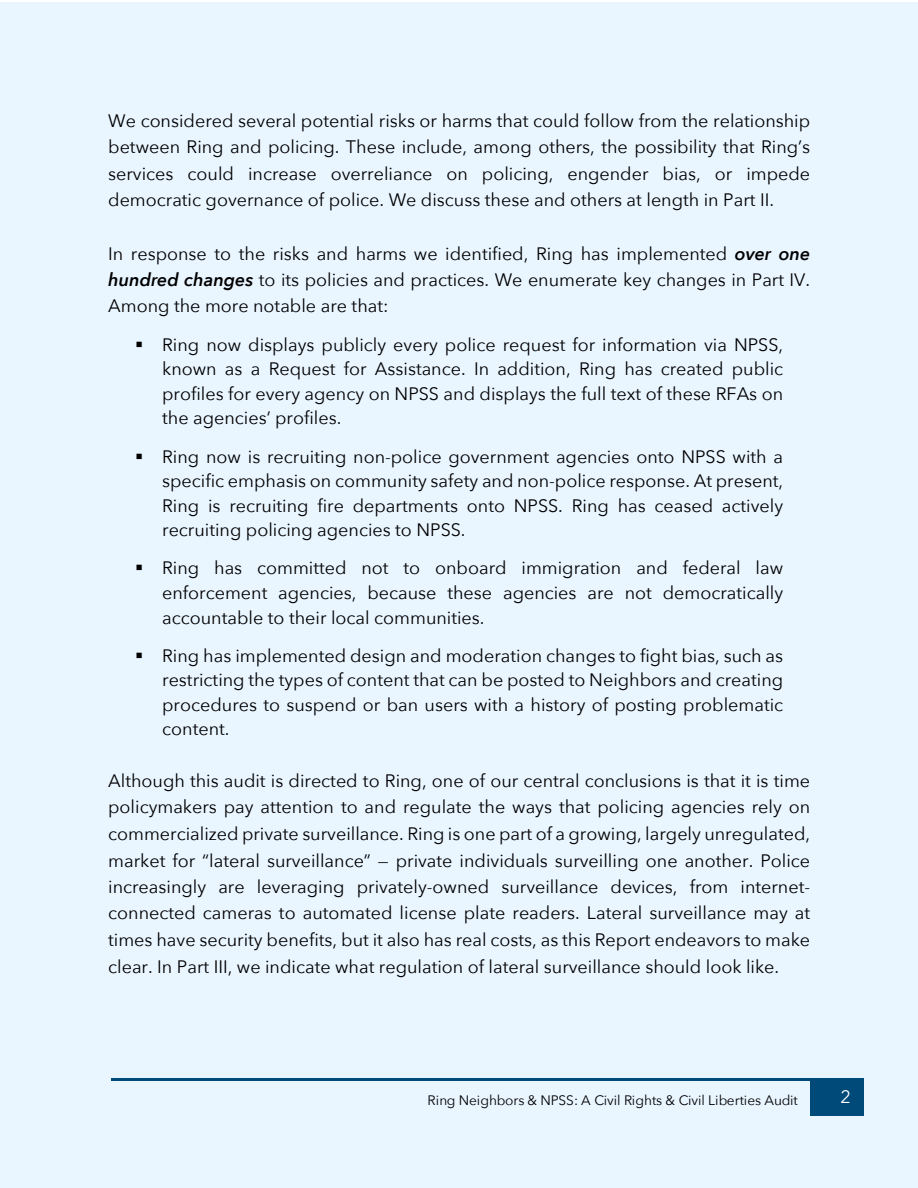
<style>
.page{position:relative;width:918px;height:1188px;background:#fff}
.page>*{position:absolute;margin:0;border:0;box-sizing:border-box;transform-origin:0 0}
.t1{font:18px/24.6px "Avenir Next";color:#000;text-align:justify}
.t2{font:18px "Avenir Next";color:#fff}
.t3{font:13.65px "Avenir Next";letter-spacing:-.005em;color:#000}
.s1{font-weight:600;font-style:italic}
</style>
<div class="page">
<div style="left:0;top:2px;width:918px;height:1186px;background:#e9f5ff"></div>
<div style="left:810px;top:1078px;width:54px;height:38px;background:#004a79"></div>
<hr style="left:111px;top:1078px;width:700px;height:2px;background:#004a79">
<p class="t1" style="left:108px;top:108px;width:704px;line-height:26.5px">We considered several potential risks or harms that could follow from the relationship between Ring and policing. These include, among others, the possibility that Ring’s services could increase overreliance on policing, engender bias, or impede democratic governance of police. We discuss these and others at length in Part II.</p>
<p class="t1" style="left:108px;top:241px;width:704px;line-height:26.2px">In response to the risks and harms we identified, Ring has implemented <span class="s1">over one hundred changes</span> to its policies and practices. We enumerate key changes in Part IV.<br>Among the more notable are that:</p>
<p class="t1" style="left:162px;top:333px;width:623px;text-indent:-27px">▪ Ring now displays publicly every police request for information via NPSS, known as a Request for Assistance. In addition, Ring has created public profiles for every agency on NPSS and displays the full text of these RFAs on the agencies’ profiles.</p>
<p class="t1" style="left:162px;top:445px;width:623px;text-indent:-27px">▪ Ring now is recruiting non-police government agencies onto NPSS with a specific emphasis on community safety and non-police response. At present, Ring is recruiting fire departments onto NPSS. Ring has ceased actively recruiting policing agencies to NPSS.</p>
<p class="t1" style="left:162px;top:556px;width:623px;text-indent:-27px">▪ Ring has committed not to onboard immigration and federal law enforcement agencies, because these agencies are not democratically accountable to their local communities.</p>
<p class="t1" style="left:162px;top:644px;width:623px;text-indent:-27px">▪ Ring has implemented design and moderation changes to fight bias, such as restricting the types of content that can be posted to Neighbors and creating procedures to suspend or ban users with a history of posting problematic content.</p>
<p class="t1" style="left:108px;top:768px;width:704px;line-height:26.5px">Although this audit is directed to Ring, one of our central conclusions is that it is time policymakers pay attention to and regulate the ways that policing agencies rely on commercialized private surveillance. Ring is one part of a growing, largely unregulated, market for “lateral surveillance” — private individuals surveilling one another. Police increasingly are leveraging privately-owned surveillance devices, from internet&shy;connected cameras to automated license plate readers. Lateral surveillance may at times have security benefits, but it also has real costs, as this Report endeavors to make clear. In Part III, we indicate what regulation of lateral surveillance should look like.</p>
<p class="t3" style="left:428px;top:1092px;width:372px">Ring Neighbors &amp; NPSS: A Civil Rights &amp; Civil Liberties Audit</p>
<p class="t2" style="left:841px;top:1085px;width:12px">2</p>
</div>
